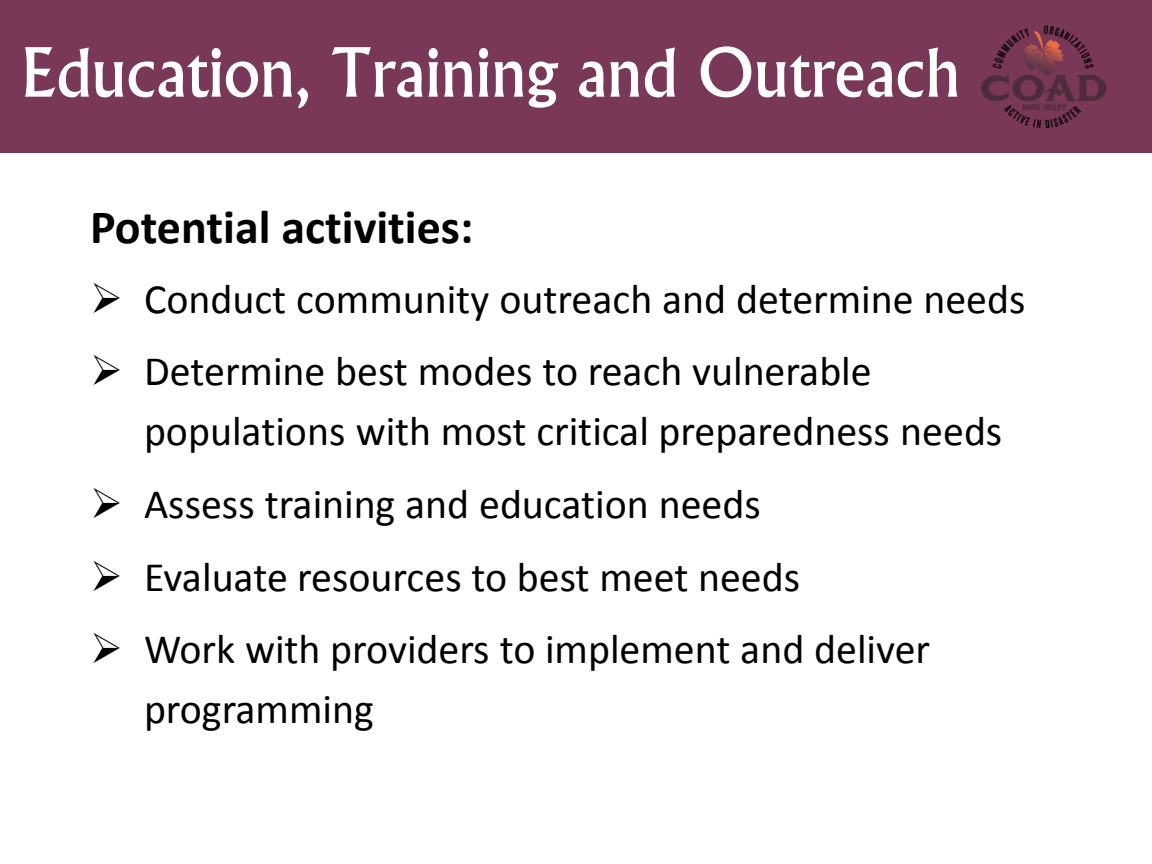
<style>
.page{position:relative;width:1152px;height:864px;background:#fff}
.page>*{position:absolute;margin:0;border:0;box-sizing:border-box;transform-origin:0 0}
.t1{font:72px "Narkisim";color:#fff}
.t2{font:700 48px "Calibri";color:#000}
.t3{font:42px/60.4px "Calibri";color:#000}
</style>
<div class="page">
<div style="left:0;top:0;width:1152px;height:153px;background:#7a3858"></div>
<img style="left:981px;top:26px;width:125px;height:101px">
<p class="t1" style="left:20px;top:33px;width:942px">Education, Training and Outreach</p>
<p class="t2" style="left:90px;top:193px;width:385px">Potential activities:</p>
<p class="t3" style="left:90px;top:267px;width:937px">➢ Conduct community outreach and determine needs</p>
<p class="t3" style="left:144px;top:340px;width:860px;text-indent:-54px">➢ Determine best modes to reach vulnerable populations with most critical preparedness needs</p>
<p class="t3" style="left:90px;top:473px;width:672px">➢ Assess training and education needs</p>
<p class="t3" style="left:90px;top:545px;width:712px">➢ Evaluate resources to best meet needs</p>
<p class="t3" style="left:144px;top:618px;width:788px;text-indent:-54px">➢ Work with providers to implement and deliver programming</p>
</div>
